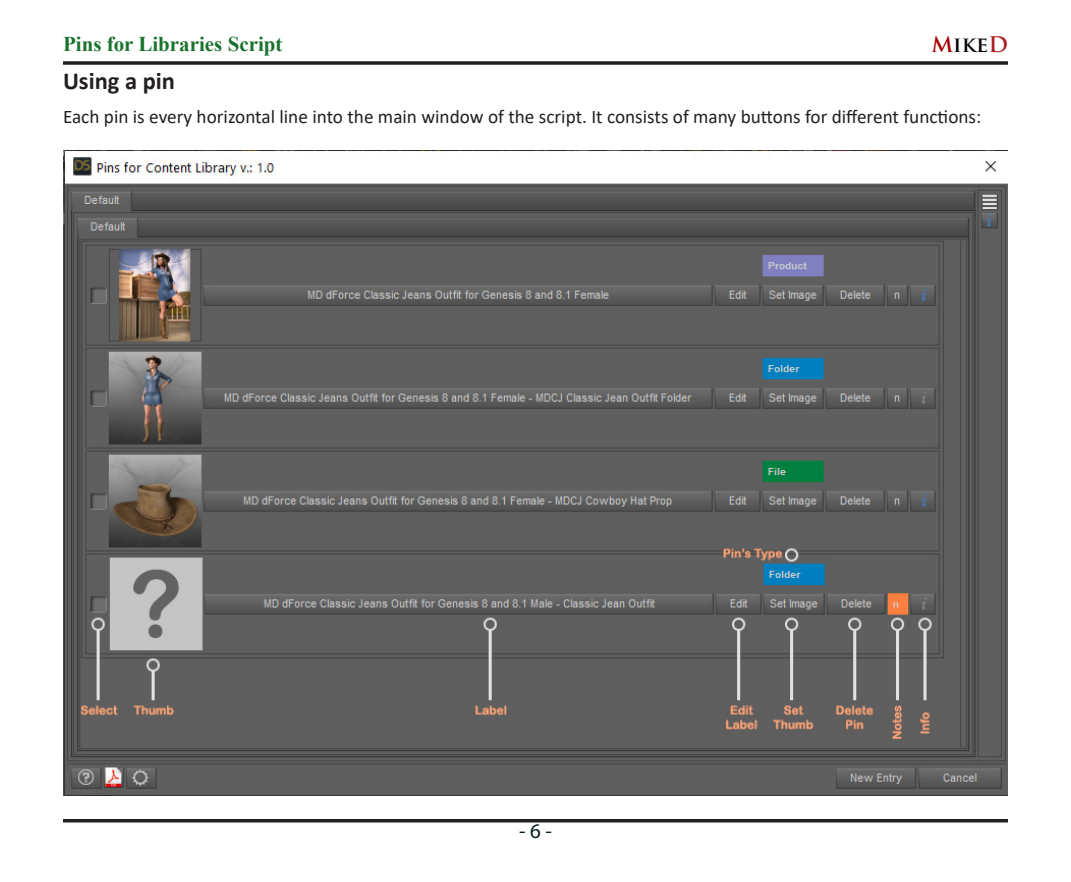
<style>
.page{position:relative;width:1071px;height:882px;background:#fff}
.page>*{position:absolute;margin:0;border:0;box-sizing:border-box;transform-origin:0 0}
.t1{font:700 24.5px "Calibri";color:#231f20}
.t2{font:700 21px "Times New Roman";color:#19732d}
.t3{font:700 21px "Trajan Pro";color:#040503}
.t4{font:21px "Myriad Pro";color:#051c20}
.t5{font:19.25px "Calibri";color:#231f20}
.s1{color:#a00}
.s2{color:#a91d21}
</style>
<div class="page">
<svg style="left:63px;top:61px;width:945px;height:4px;background:#3e3a3b"></svg>
<hr style="left:63px;top:819px;width:945px;height:3px;background:#231f20">
<img style="left:63px;top:150px;width:945px;height:646px">
<p class="t2" style="left:63px;top:29px;width:221px">Pins for Libraries Script</p>
<p class="t3" style="left:931px;top:32px;width:78px"><span class="s1">M</span>ike<span class="s2">D</span></p>
<p class="t1" style="left:63px;top:63px;width:114px">Using a pin</p>
<p class="t5" style="left:63px;top:104px;width:920px">Each pin is every horizontal line into the main window of the script. It consists of many buttons for different functions:</p>
<p class="t4" style="left:519px;top:818px;width:34px">- 6 -</p>
</div>
